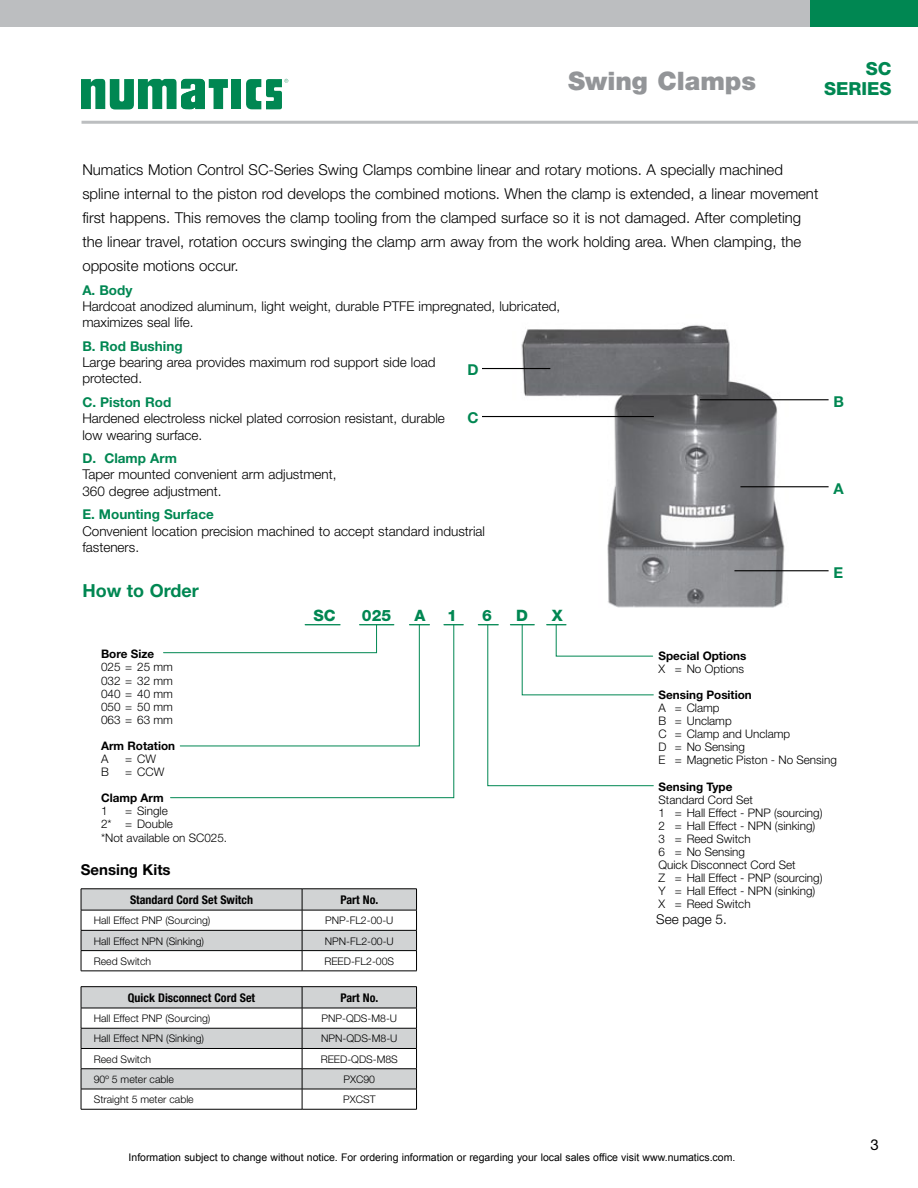
<style>
.page{position:relative;width:918px;height:1188px;background:#fff}
.page>*{position:absolute;margin:0;border:0;box-sizing:border-box;transform-origin:0 0}
.t1{font:900 25.5px "Helvetica Neue";color:#939598}
.t2{font:700 18px "Helvetica Neue";color:#008752}
.t3{font:800 18px "Helvetica Neue";color:#008752}
.t4{font:800 15.75px "Helvetica Neue";color:#008752}
.t5{font:300 15px/24px "Helvetica Neue";color:#000}
.t6{font:700 15px "Helvetica Neue";color:#000}
.t7{font:700 15px "Helvetica Neue";color:#008752}
.t8{font:15px "Helvetica Neue";color:#000}
.t9{font:300 13.5px/16.2px "Helvetica Neue";color:#000}
.t10{font:700 13.5px "Helvetica Neue";color:#008752}
.t11{font:700 condensed 12px "Helvetica Neue";color:#000}
.t12{font:300 11.85px/13px "Helvetica Neue";color:#000}
.t13{font:700 11.85px "Helvetica Neue";color:#000}
.t14{font:300 10.5px "Helvetica Neue";color:#000}
.t15{font:10.5px "Arial";color:#000}
</style>
<div class="page">
<div style="left:232px;top:79px;width:9px;height:30px;background:#008752"></div>
<svg style="left:246px;top:79px;width:42px;height:30px"></svg>
<svg style="left:81px;top:79px;width:147px;height:31px"></svg>
<hr style="left:82px;top:121px;width:836px;height:3px;background:#bcbec0">
<div style="left:808px;top:0;width:110px;height:27px;background:#008752"></div>
<div style="left:0;top:0;width:810px;height:27px;background:#bcbec0"></div>
<img style="left:513px;top:325px;width:289px;height:283px">
<hr style="left:482px;top:368px;width:68px;height:1px;background:#000">
<hr style="left:482px;top:416px;width:172px;height:1px;background:#000">
<hr style="left:700px;top:399px;width:129px;height:1px;background:#000">
<hr style="left:740px;top:486px;width:89px;height:1px;background:#000">
<hr style="left:734px;top:570px;width:95px;height:1px;background:#000">
<svg style="left:163px;top:624px;width:491px;height:174px"></svg>
<svg style="left:81px;top:889px;width:336px;height:82px"></svg>
<hr style="left:81px;top:971px;width:221px;height:1px;background:#000">
<hr style="left:302px;top:971px;width:115px;height:1px;background:#000">
<hr style="left:81px;top:986px;width:221px;height:1px;background:#000">
<hr style="left:302px;top:986px;width:115px;height:1px;background:#000">
<svg style="left:81px;top:987px;width:336px;height:122px"></svg>
<hr style="left:81px;top:1089px;width:221px;height:1px;background:#000">
<hr style="left:81px;top:1109px;width:221px;height:1px;background:#000">
<hr style="left:302px;top:1089px;width:115px;height:1px;background:#000">
<hr style="left:302px;top:1109px;width:115px;height:1px;background:#000">
<p class="t3" style="left:866px;top:58px;width:27px">SC</p>
<h1 class="t1" style="left:568px;top:66px;width:189px">Swing Clamps</h1>
<p class="t3" style="left:824px;top:78px;width:69px">SERIES</p>
<p class="t5" style="left:82px;top:158px;width:738px">Numatics Motion Control SC-Series Swing Clamps combine linear and rotary motions. A specially machined spline internal to the piston rod develops the combined motions. When the clamp is extended, a linear movement first happens. This removes the clamp tooling from the clamped surface so it is not damaged. After completing the linear travel, rotation occurs swinging the clamp arm away from the work holding area. When clamping, the opposite motions occur.</p>
<p class="t10" style="left:82px;top:282px;width:52px">A. Body</p>
<p class="t9" style="left:82px;top:298px;width:479px">Hardcoat anodized aluminum, light weight, durable PTFE impregnated, lubricated, maximizes seal life.</p>
<p class="t10" style="left:82px;top:338px;width:102px">B. Rod Bushing</p>
<p class="t9" style="left:82px;top:354px;width:355px">Large bearing area provides maximum rod support side load protected.</p>
<p class="t10" style="left:82px;top:394px;width:91px">C. Piston Rod</p>
<p class="t9" style="left:82px;top:410px;width:364px">Hardened electroless nickel plated corrosion resistant, durable low wearing surface.</p>
<p class="t10" style="left:82px;top:450px;width:96px">D. Clamp Arm</p>
<p class="t9" style="left:82px;top:466px;width:256px">Taper mounted convenient arm adjustment,<br>360 degree adjustment.</p>
<p class="t10" style="left:82px;top:506px;width:133px">E. Mounting Surface</p>
<p class="t9" style="left:82px;top:522px;width:404px">Convenient location precision machined to accept standard industrial fasteners.</p>
<p class="t7" style="left:467px;top:361px;width:13px">D</p>
<p class="t7" style="left:467px;top:409px;width:13px">C</p>
<p class="t2" style="left:82px;top:580px;width:118px">How to Order</p>
<p class="t4" style="left:313px;top:606px;width:24px">SC</p>
<p class="t4" style="left:362px;top:606px;width:31px">025</p>
<p class="t4" style="left:414px;top:606px;width:12px">A</p>
<p class="t4" style="left:447px;top:606px;width:11px">1</p>
<p class="t4" style="left:482px;top:606px;width:11px">6</p>
<p class="t4" style="left:516px;top:606px;width:13px">D</p>
<p class="t4" style="left:552px;top:606px;width:12px">X</p>
<p class="t7" style="left:834px;top:392px;width:12px">B</p>
<p class="t7" style="left:834px;top:479px;width:12px">A</p>
<p class="t7" style="left:834px;top:563px;width:11px">E</p>
<p class="t13" style="left:101px;top:647px;width:55px">Bore Size</p>
<p class="t12" style="left:101px;top:660px;width:73px;text-align:justify">025 = 25 mm 032 = 32 mm 040 = 40 mm 050 = 50 mm 063 = 63 mm</p>
<p class="t13" style="left:101px;top:738px;width:76px">Arm Rotation</p>
<p class="t12" style="left:101px;top:752px;width:9px">A</p>
<p class="t12" style="left:125px;top:752px;width:32px">= CW</p>
<p class="t12" style="left:101px;top:765px;width:9px">B</p>
<p class="t12" style="left:125px;top:765px;width:41px">= CCW</p>
<p class="t13" style="left:101px;top:791px;width:64px">Clamp Arm</p>
<p class="t12" style="left:101px;top:804px;width:8px">1</p>
<p class="t12" style="left:101px;top:804px;width:128px;text-indent:24px">= Single<br>2* = Double<br>*Not available on SC025.</p>
<p class="t6" style="left:81px;top:860px;width:91px">Sensing Kits</p>
<p class="t11" style="left:130px;top:893px;width:125px">Standard Cord Set Switch</p>
<p class="t11" style="left:341px;top:893px;width:39px">Part No.</p>
<p class="t14" style="left:94px;top:914px;width:118px">Hall Effect PNP (Sourcing)</p>
<p class="t14" style="left:325px;top:914px;width:70px">PNP-FL2-00-U</p>
<p class="t14" style="left:94px;top:934px;width:112px">Hall Effect NPN (Sinking)</p>
<p class="t14" style="left:325px;top:934px;width:71px">NPN-FL2-00-U</p>
<p class="t14" style="left:94px;top:955px;width:59px">Reed Switch</p>
<p class="t14" style="left:324px;top:955px;width:71px">REED-FL2-00S</p>
<p class="t11" style="left:128px;top:990px;width:129px">Quick Disconnect Cord Set</p>
<p class="t11" style="left:341px;top:990px;width:39px">Part No.</p>
<p class="t14" style="left:94px;top:1012px;width:118px">Hall Effect PNP (Sourcing)</p>
<p class="t14" style="left:321px;top:1012px;width:77px">PNP-QDS-M8-U</p>
<p class="t14" style="left:94px;top:1032px;width:112px">Hall Effect NPN (Sinking)</p>
<p class="t14" style="left:321px;top:1032px;width:78px">NPN-QDS-M8-U</p>
<p class="t14" style="left:94px;top:1053px;width:59px">Reed Switch</p>
<p class="t14" style="left:321px;top:1053px;width:79px">REED-QDS-M8S</p>
<p class="t14" style="left:94px;top:1073px;width:82px">90º 5 meter cable</p>
<p class="t14" style="left:343px;top:1073px;width:33px">PXC90</p>
<p class="t14" style="left:94px;top:1093px;width:101px">Straight 5 meter cable</p>
<p class="t14" style="left:343px;top:1093px;width:34px">PXCST</p>
<p class="t13" style="left:659px;top:648px;width:89px">Special Options</p>
<p class="t12" style="left:659px;top:662px;width:87px">X = No Options</p>
<p class="t13" style="left:659px;top:687px;width:95px">Sensing Position</p>
<p class="t12" style="left:659px;top:701px;width:9px">A</p>
<p class="t12" style="left:675px;top:701px;width:46px">= Clamp</p>
<p class="t12" style="left:659px;top:714px;width:9px">B</p>
<p class="t12" style="left:675px;top:714px;width:58px">= Unclamp</p>
<p class="t12" style="left:659px;top:727px;width:10px">C</p>
<p class="t12" style="left:675px;top:727px;width:117px">= Clamp and Unclamp</p>
<p class="t12" style="left:659px;top:740px;width:10px">D</p>
<p class="t12" style="left:675px;top:740px;width:72px">= No Sensing</p>
<p class="t12" style="left:659px;top:753px;width:8px">E</p>
<p class="t12" style="left:675px;top:753px;width:163px">= Magnetic Piston - No Sensing</p>
<p class="t13" style="left:659px;top:779px;width:75px">Sensing Type</p>
<p class="t12" style="left:659px;top:793px;width:96px">Standard Cord Set<br>1</p>
<p class="t12" style="left:675px;top:806px;width:149px">= Hall Effect - PNP (sourcing)</p>
<p class="t12" style="left:659px;top:819px;width:8px">2</p>
<p class="t12" style="left:675px;top:819px;width:142px">= Hall Effect - NPN (sinking)</p>
<p class="t12" style="left:659px;top:832px;width:8px">3</p>
<p class="t12" style="left:675px;top:832px;width:77px">= Reed Switch</p>
<p class="t12" style="left:659px;top:845px;width:8px">6</p>
<p class="t12" style="left:659px;top:845px;width:139px;text-indent:16px">= No Sensing<br>Quick Disconnect Cord Set<br>Z</p>
<p class="t12" style="left:675px;top:871px;width:149px">= Hall Effect - PNP (sourcing)</p>
<p class="t12" style="left:659px;top:884px;width:9px">Y</p>
<p class="t12" style="left:675px;top:884px;width:142px">= Hall Effect - NPN (sinking)</p>
<p class="t12" style="left:659px;top:897px;width:8px">X</p>
<p class="t12" style="left:675px;top:897px;width:77px">= Reed Switch</p>
<p class="t9" style="left:656px;top:911px;width:72px">See page 5.</p>
<p class="t15" style="left:129px;top:1151px;width:608px">Information subject to change without notice. For ordering information or regarding your local sales office visit www.numatics.com.</p>
<p class="t8" style="left:871px;top:1136px;width:10px">3</p>
</div>
